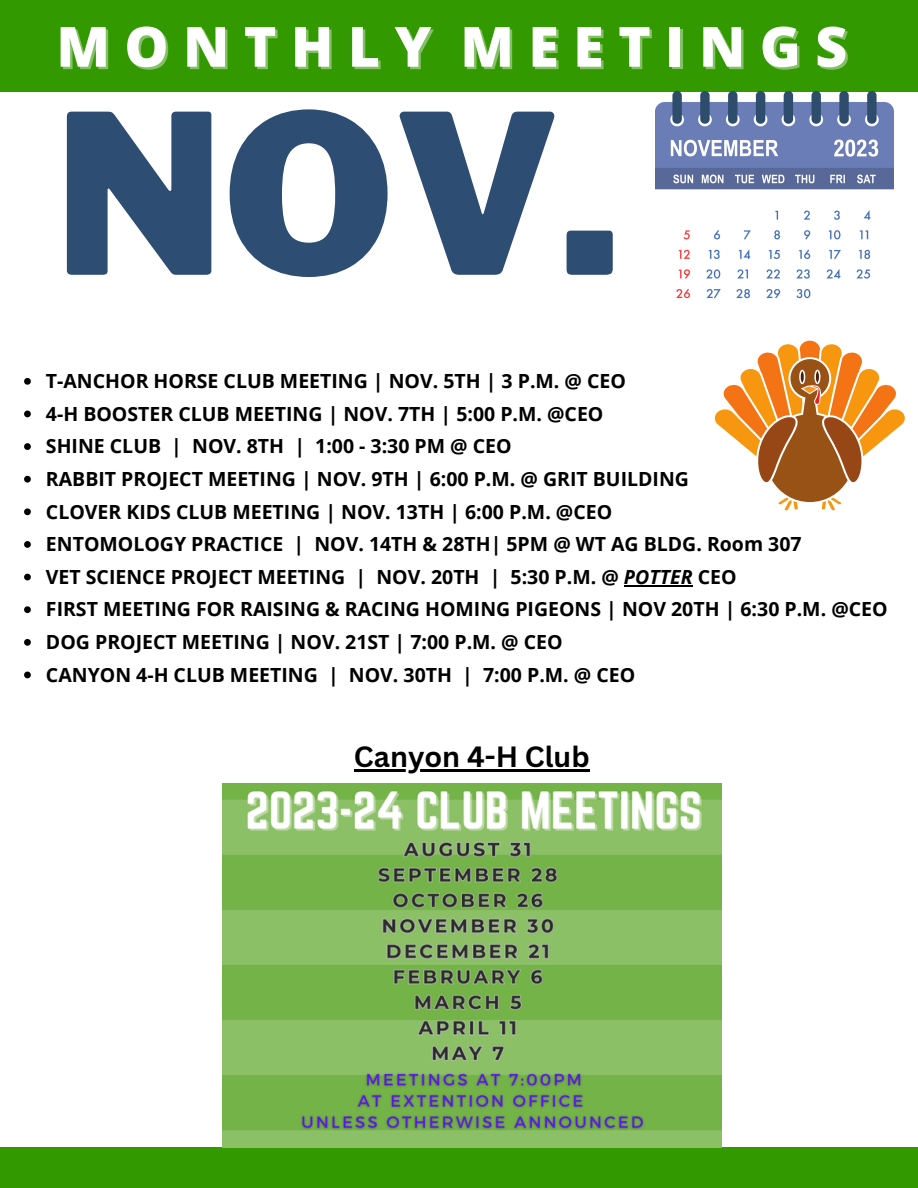
<style>
.page{position:relative;width:918px;height:1188px;background:#fff}
.page>*{position:absolute;margin:0;border:0;box-sizing:border-box;transform-origin:0 0}
.t1{font:900 219.9px "Libre Franklin";color:#2e4d72}
.t2{font:800 55.5px "Open Sans";letter-spacing:.26em;color:#fff}
.t3{font:700 28.5px "Canva Sans";color:#000}
.t4{font:700 19.5px "Open Sans";color:#000}
.s1{font-style:italic}
</style>
<div class="page">
<div style="left:0;top:0;width:918px;height:92px;background:#390"></div>
<div style="left:0;top:1147px;width:918px;height:41px;background:#390"></div>
<img style="left:222px;top:783px;width:500px;height:365px">
<svg style="left:24px;top:378px;width:7px;height:7px"></svg>
<svg style="left:24px;top:411px;width:7px;height:6px"></svg>
<svg style="left:24px;top:443px;width:7px;height:7px"></svg>
<svg style="left:24px;top:476px;width:7px;height:7px"></svg>
<svg style="left:24px;top:508px;width:7px;height:7px"></svg>
<svg style="left:24px;top:541px;width:7px;height:7px"></svg>
<svg style="left:24px;top:574px;width:7px;height:6px"></svg>
<hr style="left:624px;top:585px;width:69px;height:1px;background:#000">
<svg style="left:24px;top:606px;width:7px;height:7px"></svg>
<svg style="left:24px;top:639px;width:7px;height:7px"></svg>
<svg style="left:24px;top:672px;width:7px;height:6px"></svg>
<img style="left:655px;top:92px;width:239px;height:207px">
<hr style="left:354px;top:769px;width:236px;height:2px;background:#000">
<svg style="left:715px;top:341px;width:190px;height:170px"></svg>
<p class="t2" style="left:56px;top:7px;width:792px">MONTHLY MEETINGS</p>
<p class="t1" style="left:55px;top:62px;width:567px">NOV.</p>
<p class="t4" style="left:46px;top:367px;width:582px">T-ANCHOR HORSE CLUB MEETING | NOV. 5TH | 3 P.M. @ CEO</p>
<p class="t4" style="left:46px;top:400px;width:559px">4-H BOOSTER CLUB MEETING | NOV. 7TH | 5:00 P.M. @CEO</p>
<p class="t4" style="left:46px;top:432px;width:467px">SHINE CLUB | NOV. 8TH | 1:00 - 3:30 PM @ CEO</p>
<p class="t4" style="left:46px;top:465px;width:645px">RABBIT PROJECT MEETING | NOV. 9TH | 6:00 P.M. @ GRIT BUILDING</p>
<p class="t4" style="left:46px;top:498px;width:568px">CLOVER KIDS CLUB MEETING | NOV. 13TH | 6:00 P.M. @CEO</p>
<p class="t4" style="left:46px;top:530px;width:757px">ENTOMOLOGY PRACTICE | NOV. 14TH &amp; 28TH| 5PM @ WT AG BLDG. Room 307</p>
<p class="t4" style="left:46px;top:563px;width:692px">VET SCIENCE PROJECT MEETING | NOV. 20TH | 5:30 P.M. @ <span class="s1">POTTER</span> CEO</p>
<p class="t4" style="left:46px;top:596px;width:843px">FIRST MEETING FOR RAISING &amp; RACING HOMING PIGEONS | NOV 20TH | 6:30 P.M. @CEO</p>
<p class="t4" style="left:46px;top:628px;width:518px">DOG PROJECT MEETING | NOV. 21ST | 7:00 P.M. @ CEO</p>
<p class="t4" style="left:46px;top:661px;width:591px">CANYON 4-H CLUB MEETING | NOV. 30TH | 7:00 P.M. @ CEO</p>
<p class="t3" style="left:354px;top:736px;width:237px">Canyon 4-H Club</p>
</div>
